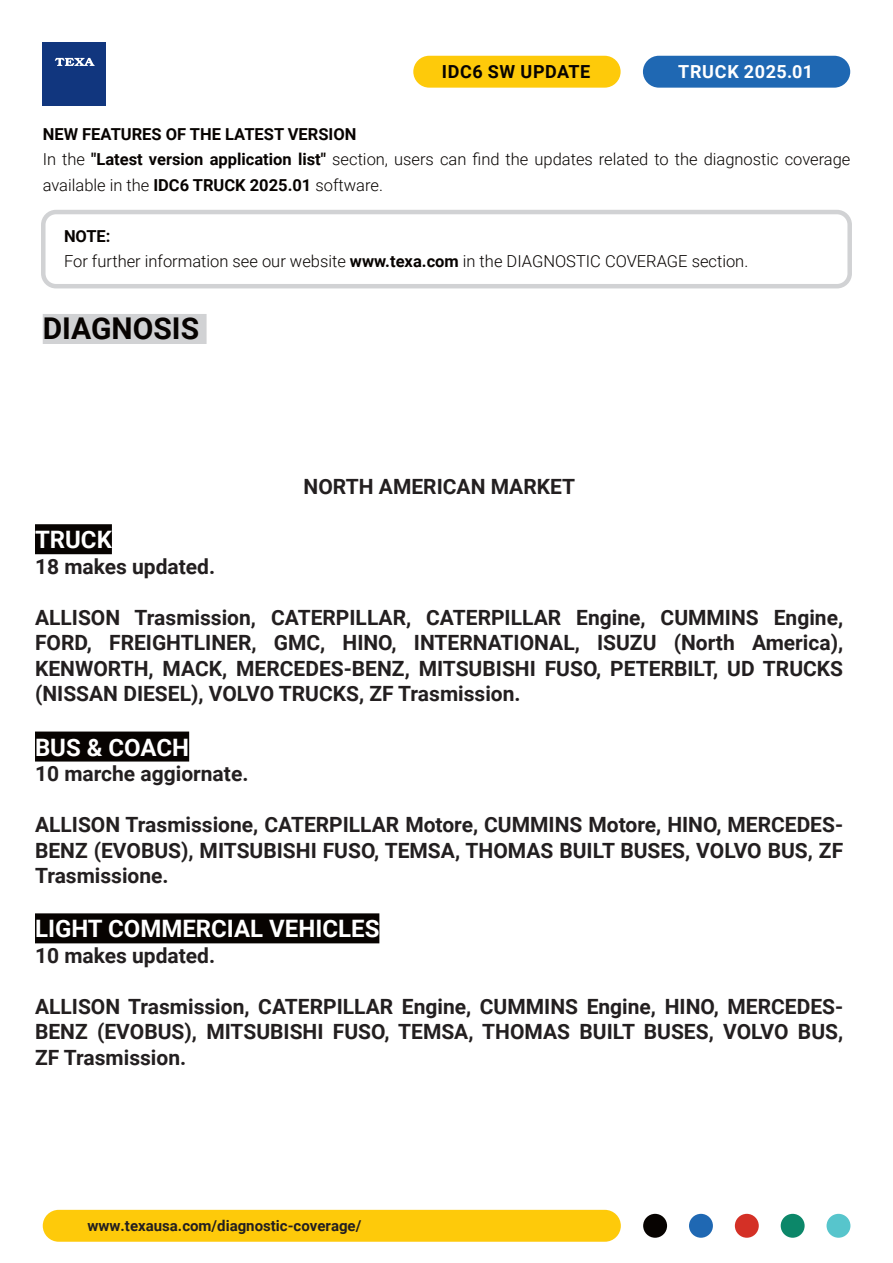
<style>
.page{position:relative;width:893px;height:1263px;background:#fff}
.page>*{position:absolute;margin:0;border:0;box-sizing:border-box;transform-origin:0 0}
.Testo{font:700 30px "Roboto";color:#070301}
.t1{font:700 24px "Roboto";color:#fff}
.t2{font:700 21px/25.5px "Roboto";color:#231f20;text-align:justify}
.t3{font:700 18px "Roboto";letter-spacing:.035em;color:#070301}
.t4{font:700 18px "Roboto";letter-spacing:.035em;color:#fff}
.Testo-2{font:300 16.5px/25.5px "Roboto";color:#070301}
.Testo-3{font:700 16.5px "Roboto";color:#070301}
.t5{font:700 15px "Roboto";color:#231f20}
.s1{font-weight:700}
</style>
<div class="page">
<div style="left:43px;top:1210px;width:578px;height:32px;background:#feca0a;border-radius:16px"></div>
<div style="left:643px;top:1214px;width:24px;height:24px;background:#070301;border-radius:50%"></div>
<div style="left:689px;top:1214px;width:24px;height:24px;background:#1f68b3;border-radius:50%"></div>
<div style="left:735px;top:1214px;width:24px;height:24px;background:#d43026;border-radius:50%"></div>
<div style="left:781px;top:1214px;width:24px;height:24px;background:#0c8769;border-radius:50%"></div>
<div style="left:826px;top:1214px;width:24px;height:24px;background:#57c5cc;border-radius:50%"></div>
<div style="left:43px;top:42px;width:63px;height:64px;background:#11367e"></div>
<svg style="left:55px;top:58px;width:40px;height:8px"></svg>
<div style="left:643px;top:56px;width:207px;height:32px;background:#1f68b3;border-radius:16px"></div>
<div style="left:413px;top:56px;width:208px;height:32px;background:#feca0a;border-radius:16px"></div>
<div style="left:43px;top:314px;width:164px;height:30px;background:#d1d2d4"></div>
<div style="left:41px;top:210px;width:811px;height:78px;border:4px solid #d1d2d4;border-radius:13px"></div>
<div style="left:35px;top:524px;width:77px;height:30px;background:#070301"></div>
<div style="left:35px;top:731px;width:154px;height:30px;background:#070301"></div>
<div style="left:35px;top:913px;width:344px;height:30px;background:#070301"></div>
<p class="t3" style="left:442px;top:59px;width:150px">IDC6 SW UPDATE</p>
<p class="t4" style="left:678px;top:59px;width:136px">TRUCK 2025.01</p>
<p class="Testo-3" style="left:43px;top:123px;width:315px">NEW FEATURES OF THE LATEST VERSION</p>
<p class="Testo-2" style="left:43px;top:146px;width:809px">In the <span class="s1">"Latest version application list"</span> section, users can find the updates related to the diagnostic coverage available in the <span class="s1">IDC6 TRUCK 2025.01</span> software.</p>
<p class="Testo-3" style="left:64px;top:225px;width:48px">NOTE:</p>
<p class="Testo-2" style="left:64px;top:248px;width:686px">For further information see our website <span class="s1">www.texa.com</span> in the DIAGNOSTIC COVERAGE section.</p>
<p class="Testo" style="left:43px;top:308px;width:158px">DIAGNOSIS</p>
<p class="t2" style="left:304px;top:473px;width:273px">NORTH AMERICAN MARKET</p>
<p class="t1" style="left:35px;top:523px;width:78px">TRUCK</p>
<p class="t2" style="left:35px;top:553px;width:182px">18 makes updated.</p>
<p class="t2" style="left:35px;top:604px;width:810px">ALLISON Trasmission, CATERPILLAR, CATERPILLAR Engine, CUMMINS Engine, FORD, FREIGHTLINER, GMC, HINO, INTERNATIONAL, ISUZU (North America), KENWORTH, MACK, MERCEDES-BENZ, MITSUBISHI FUSO, PETERBILT, UD TRUCKS (NISSAN DIESEL), VOLVO TRUCKS, ZF Trasmission.</p>
<p class="t1" style="left:35px;top:730px;width:156px">BUS &amp; COACH</p>
<p class="t2" style="left:35px;top:760px;width:215px">10 marche aggiornate.</p>
<p class="t2" style="left:35px;top:811px;width:810px">ALLISON Trasmissione, CATERPILLAR Motore, CUMMINS Motore, HINO, MERCEDES-BENZ (EVOBUS), MITSUBISHI FUSO, TEMSA, THOMAS BUILT BUSES, VOLVO BUS, ZF Trasmissione.</p>
<p class="t1" style="left:35px;top:912px;width:346px">LIGHT COMMERCIAL VEHICLES</p>
<p class="t2" style="left:35px;top:942px;width:182px">10 makes updated.</p>
<p class="t2" style="left:35px;top:993px;width:810px">ALLISON Trasmission, CATERPILLAR Engine, CUMMINS Engine, HINO, MERCEDES-BENZ (EVOBUS), MITSUBISHI FUSO, TEMSA, THOMAS BUILT BUSES, VOLVO BUS, ZF Trasmission.</p>
<p class="t5" style="left:88px;top:1215px;width:275px">www.texausa.com/diagnostic-coverage/</p>
</div>
